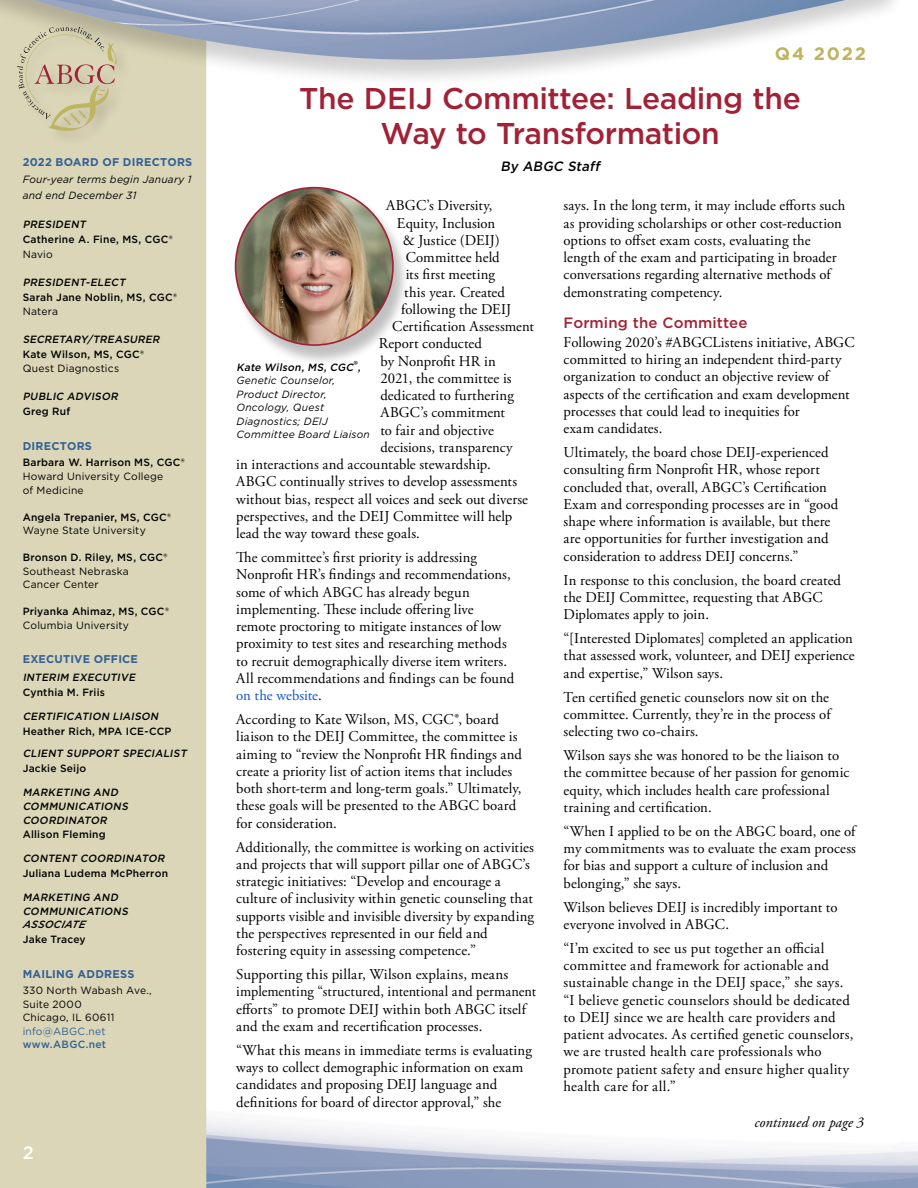
<style>
.page{position:relative;width:918px;height:1188px;background:#fff}
.page>*{position:absolute;margin:0;border:0;box-sizing:border-box;transform-origin:0 0}
.t1{font:500 30px/34.5px "Gotham";letter-spacing:-.015em;color:#a12236;text-align:center}
.t2{font:700 18px "Gotham";letter-spacing:.1em;color:#beb461}
.t3{font:500 18px "Gotham";color:#fff}
.t4{font:15px/17.2px "Adobe Garamond Pro";letter-spacing:.01em;color:#000}
.t5{font:500 15px "Gotham";letter-spacing:.01em;color:#a12236}
.t6{font:italic 15px "Adobe Garamond Pro";letter-spacing:.005em;color:#000}
.t7{font:italic 500 13.5px "Gotham";color:#000}
.t8{font:700 11.25px "Gotham";letter-spacing:.02em;color:#336195}
.t9{font:500 10.5px "Gotham";letter-spacing:.02em;color:#000}
.t10{font:italic 500 10.5px/13.5px "Gotham";color:#000}
.t11{font:10.5px/13.5px "Gotham";letter-spacing:.02em;color:#000}
.t12{font:italic 10.5px/13.5px "Gotham";letter-spacing:.02em;color:#000}
.t13{font:10.5px "Gotham";letter-spacing:.02em;color:#336195}
.t14{font:500 10.5px "Gotham";letter-spacing:.025em;color:#336195}
.t15{font:italic 500 10.5px "Gotham";color:#000}
.s1{color:#15c}
.s2{font-weight:500}
.s3{font-family:"Adobe Garamond Pro";font-style:normal;font-size:15px}
</style>
<div class="page">
<div style="left:0;top:90px;width:206px;height:1098px;background:#dbd6b8"></div>
<div style="left:0;top:0;width:907px;height:90px;background:#000;opacity:.25"></div>
<img style="left:0;top:0;width:894px;height:60px">
<div style="left:17px;top:25px;width:115px;height:121px;background:#000;opacity:.15"></div>
<svg style="left:17px;top:27px;width:100px;height:104px;background:#cfc5a6"></svg>
<div style="left:233px;top:189px;width:177px;height:177px;background:#000;opacity:.25"></div>
<img style="left:236px;top:188px;width:157px;height:157px;border-radius:79px">
<p class="t8" style="left:23px;top:155px;width:171px">2022 BOARD OF DIRECTORS</p>
<p class="t12" style="left:23px;top:171px;width:170px;line-height:16.5px">Four-year terms begin January 1 and end December 31</p>
<p class="t10" style="left:23px;top:217px;width:67px">PRESIDENT</p>
<p class="t9" style="left:23px;top:232px;width:152px">Catherine A. Fine, MS, CGC®</p>
<p class="t11" style="left:23px;top:247px;width:32px">Navio</p>
<p class="t10" style="left:23px;top:276px;width:107px">PRESIDENT-ELECT</p>
<p class="t9" style="left:23px;top:291px;width:156px">Sarah Jane Noblin, MS, CGC®</p>
<p class="t11" style="left:23px;top:304px;width:37px">Natera</p>
<p class="t10" style="left:23px;top:333px;width:141px">SECRETARY/TREASURER</p>
<p class="t9" style="left:23px;top:348px;width:123px">Kate Wilson, MS, CGC®</p>
<p class="t11" style="left:23px;top:361px;width:98px">Quest Diagnostics</p>
<p class="t10" style="left:23px;top:390px;width:99px">PUBLIC ADVISOR</p>
<p class="t9" style="left:23px;top:405px;width:49px">Greg Ruf</p>
<p class="t8" style="left:23px;top:439px;width:71px">DIRECTORS</p>
<p class="t9" style="left:23px;top:456px;width:164px">Barbara W. Harrison MS, CGC®</p>
<p class="t11" style="left:23px;top:469px;width:142px">Howard University College of Medicine</p>
<p class="t9" style="left:23px;top:510px;width:150px">Angela Trepanier, MS, CGC®</p>
<p class="t11" style="left:23px;top:523px;width:125px">Wayne State University</p>
<p class="t9" style="left:23px;top:550px;width:146px">Bronson D. Riley, MS, CGC®</p>
<p class="t11" style="left:23px;top:564px;width:108px">Southeast Nebraska<br>Cancer Center</p>
<p class="t9" style="left:23px;top:604px;width:148px">Priyanka Ahimaz, MS, CGC®</p>
<p class="t11" style="left:23px;top:618px;width:108px">Columbia University</p>
<p class="t8" style="left:23px;top:652px;width:117px">EXECUTIVE OFFICE</p>
<p class="t10" style="left:23px;top:670px;width:116px">INTERIM EXECUTIVE</p>
<p class="t9" style="left:23px;top:685px;width:84px">Cynthia M. Friis</p>
<p class="t10" style="left:23px;top:709px;width:140px">CERTIFICATION LIAISON</p>
<p class="t9" style="left:23px;top:724px;width:150px">Heather Rich, MPA ICE-CCP</p>
<p class="t10" style="left:23px;top:747px;width:168px">CLIENT SUPPORT SPECIALIST</p>
<p class="t9" style="left:23px;top:762px;width:65px">Jackie Seijo</p>
<p class="t10" style="left:23px;top:786px;width:109px">MARKETING AND<br>COMMUNICATIONS<br>COORDINATOR</p>
<p class="t9" style="left:23px;top:828px;width:85px">Allison Fleming</p>
<p class="t10" style="left:23px;top:852px;width:146px">CONTENT COORDINATOR</p>
<p class="t9" style="left:23px;top:867px;width:147px">Juliana Ludema McPherron</p>
<p class="t10" style="left:23px;top:891px;width:109px">MARKETING AND<br>COMMUNICATIONS</p>
<p class="t15" style="left:23px;top:918px;width:64px">A SSOCIATE</p>
<p class="t9" style="left:23px;top:933px;width:65px">Jake Tracey</p>
<p class="t8" style="left:23px;top:967px;width:113px">MAILING ADDRESS</p>
<p class="t11" style="left:23px;top:984px;width:131px">330 North Wabash Ave.,<br>Suite 2000<br>Chicago, IL 60611</p>
<p class="t13" style="left:23px;top:1025px;width:84px">info@ABGC.net</p>
<p class="t14" style="left:23px;top:1038px;width:85px">www.ABGC.net</p>
<p class="t3" style="left:23px;top:1141px;width:13px">2</p>
<p class="t2" style="left:775px;top:41px;width:93px">Q4 2022</p>
<h1 class="t1" style="left:299px;top:81px;width:503px">The DEIJ Committee: Leading the<br>Way to Transformation</h1>
<p class="t7" style="left:500px;top:157px;width:104px">By ABGC Staff</p>
<p class="t4" style="left:386px;top:198px;width:108px">ABGC’s Diversity,</p>
<p class="t4" style="left:397px;top:215px;width:100px">Equity, Inclusion</p>
<p class="t4" style="left:403px;top:232px;width:99px">&amp; Justice (DEIJ)</p>
<p class="t4" style="left:406px;top:249px;width:95px">Committee held</p>
<p class="t4" style="left:406px;top:267px;width:91px">its first meeting</p>
<p class="t4" style="left:404px;top:284px;width:102px">this year. Created</p>
<p class="t4" style="left:401px;top:301px;width:112px">following the DEIJ</p>
<p class="t4" style="left:392px;top:318px;width:143px">Certification Assessment</p>
<p class="t4" style="left:379px;top:336px;width:105px">Report conducted</p>
<p class="t4" style="left:380px;top:353px;width:117px">by Nonprofit HR in</p>
<p class="t4" style="left:380px;top:370px;width:133px">2021, the committee is</p>
<p class="t4" style="left:380px;top:387px;width:135px">dedicated to furthering</p>
<p class="t4" style="left:380px;top:405px;width:126px">ABGC’s commitment</p>
<p class="t4" style="left:380px;top:422px;width:115px">to fair and objective</p>
<p class="t4" style="left:380px;top:439px;width:134px">decisions, transparency</p>
<p class="t4" style="left:236px;top:456px;width:256px">in interactions and accountable stewardship.</p>
<p class="t4" style="left:236px;top:474px;width:282px">ABGC continually strives to develop assessments</p>
<p class="t4" style="left:236px;top:491px;width:293px">without bias, respect all voices and seek out diverse</p>
<p class="t4" style="left:236px;top:508px;width:278px">perspectives, and the DEIJ Committee will help</p>
<p class="t4" style="left:236px;top:525px;width:185px">lead the way toward these goals.</p>
<p class="t4" style="left:236px;top:549px;width:280px">The committee’s first priority is addressing Nonprofit HR’s findings and recommendations, some of which ABGC has already begun implementing. These include offering live remote proctoring to mitigate instances of low proximity to test sites and researching methods to recruit demographically diverse item writers.<br>All recommendations and findings can be found <span class="s1">on the website</span>.</p>
<p class="t4" style="left:236px;top:711px;width:287px">According to Kate Wilson, MS, CGC®, board liaison to the DEIJ Committee, the committee is aiming to “review the Nonprofit HR findings and create a priority list of action items that includes both short-term and long-term goals.” Ultimately, these goals will be presented to the ABGC board for consideration.</p>
<p class="t4" style="left:236px;top:839px;width:299px">Additionally, the committee is working on activities and projects that will support pillar one of ABGC’s strategic initiatives: “Develop and encourage a culture of inclusivity within genetic counseling that supports visible and invisible diversity by expanding the perspectives represented in our field and fostering equity in assessing competence.”</p>
<p class="t4" style="left:236px;top:966px;width:301px">Supporting this pillar, Wilson explains, means implementing “structured, intentional and permanent efforts” to promote DEIJ within both ABGC itself and the exam and recertification processes.</p>
<p class="t4" style="left:236px;top:1042px;width:297px">“What this means in immediate terms is evaluating ways to collect demographic information on exam candidates and proposing DEIJ language and definitions for board of director approval,” she</p>
<p class="t4" style="left:564px;top:198px;width:283px">says. In the long term, it may include efforts such as providing scholarships or other cost-reduction options to offset exam costs, evaluating the length of the exam and participating in broader conversations regarding alternative methods of demonstrating competency.</p>
<p class="t5" style="left:564px;top:313px;width:185px">Forming the Committee</p>
<p class="t4" style="left:564px;top:334px;width:293px">Following 2020’s #ABGCListens initiative, ABGC committed to hiring an independent third-party organization to conduct an objective review of aspects of the certification and exam development processes that could lead to inequities for<br>exam candidates.</p>
<p class="t4" style="left:564px;top:444px;width:276px">Ultimately, the board chose DEIJ-experienced consulting firm Nonprofit HR, whose report concluded that, overall, ABGC’s Certification Exam and corresponding processes are in “good shape where information is available, but there are opportunities for further investigation and consideration to address DEIJ concerns.”</p>
<p class="t4" style="left:564px;top:572px;width:279px">In response to this conclusion, the board created the DEIJ Committee, requesting that ABGC<br>Diplomates apply to join.</p>
<p class="t4" style="left:564px;top:630px;width:293px">“[Interested Diplomates] completed an application that assessed work, volunteer, and DEIJ experience and expertise,” Wilson says.</p>
<p class="t4" style="left:564px;top:689px;width:268px;text-align:justify">Ten certified genetic counselors now sit on the committee. Currently, they’re in the process of selecting two co-chairs.</p>
<p class="t4" style="left:564px;top:747px;width:287px">Wilson says she was honored to be the liaison to the committee because of her passion for genomic equity, which includes health care professional training and certification.</p>
<p class="t4" style="left:564px;top:823px;width:294px">“When I applied to be on the ABGC board, one of my commitments was to evaluate the exam process for bias and support a culture of inclusion and belonging,” she says.</p>
<p class="t4" style="left:564px;top:899px;width:275px">Wilson believes DEIJ is incredibly important to everyone involved in ABGC.</p>
<p class="t4" style="left:564px;top:940px;width:291px">“I’m excited to see us put together an official committee and framework for actionable and sustainable change in the DEIJ space,” she says. “I believe genetic counselors should be dedicated to DEIJ since we are health care providers and patient advocates. As certified genetic counselors, we are trusted health care professionals who promote patient safety and ensure higher quality health care for all.”</p>
<p class="t12" style="left:236px;top:360px;width:135px"><span class="s2">Kate Wilson, MS, CGC</span><span class="s3">®</span><span class="s2">,<br></span>Genetic Counselor,<br>Product Director,<br>Oncology, Quest<br>Diagnostics; DEIJ<br>Committee Board Liaison</p>
<p class="t6" style="left:754px;top:1113px;width:111px">continued on page 3</p>
</div>
